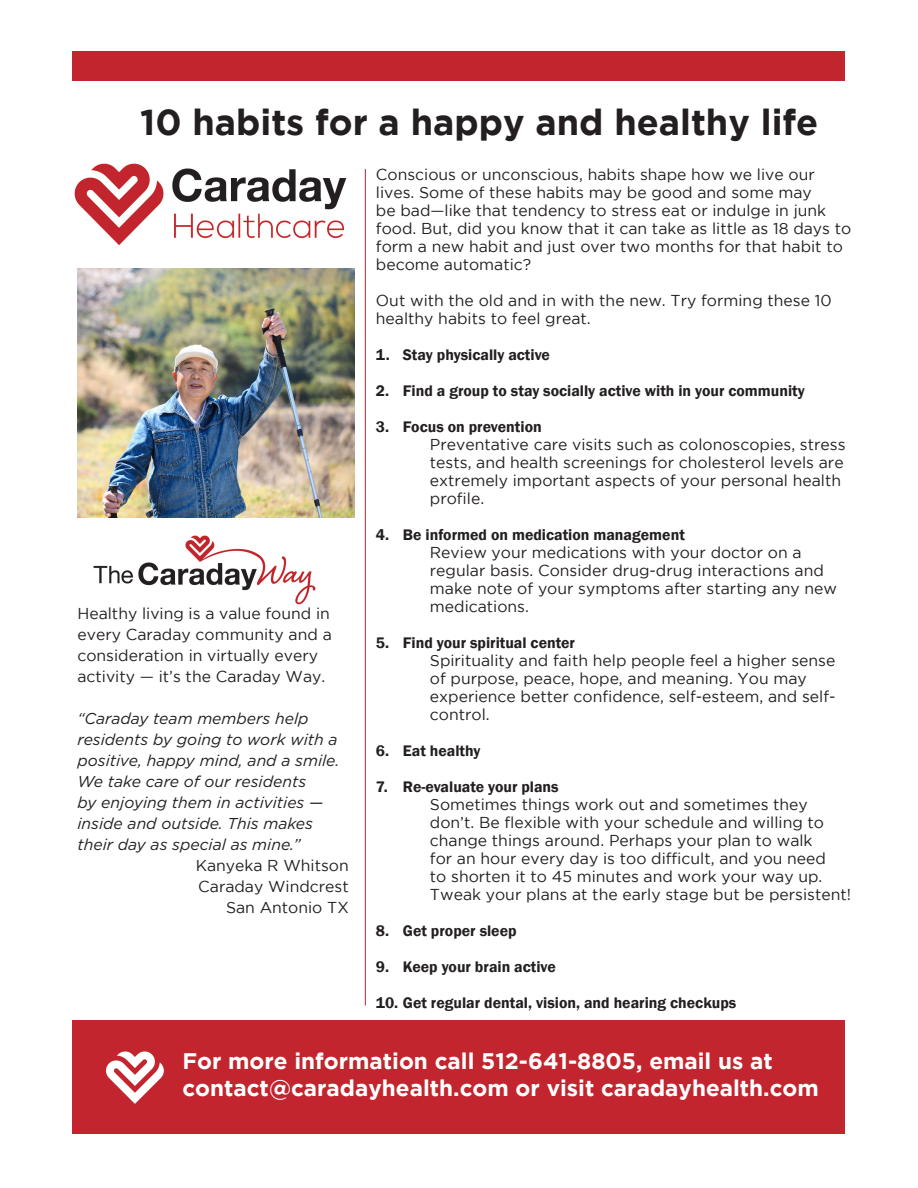
<style>
.page{position:relative;width:918px;height:1188px;background:#fff}
.page>*{position:absolute;margin:0;border:0;box-sizing:border-box;transform-origin:0 0}
.t1{font:700 36px "Gotham";color:#231f20}
.t2{font:700 22.5px/27px "Gotham";color:#fff}
.t3{font:15.75px/18px "Gotham";color:#231f20}
.t4{font:600 15.75px "Franklin Gothic";color:#231f20}
.t5{font:italic 15.75px/21px "Gotham";color:#231f20}
</style>
<div class="page">
<div style="left:73px;top:52px;width:772px;height:29px;background:#c2252d"></div>
<div style="left:73px;top:1021px;width:772px;height:113px;background:#c2252d"></div>
<svg style="left:106px;top:1052px;width:58px;height:52px"></svg>
<hr style="left:365px;top:169px;width:1px;height:836px;background:#c2252d">
<img style="left:74px;top:163px;width:273px;height:83px">
<img style="left:77px;top:268px;width:278px;height:250px">
<img style="left:93px;top:535px;width:223px;height:70px">
<p class="t1" style="left:140px;top:102px;width:680px">10 habits for a happy and healthy life</p>
<p class="t3" style="left:77px;top:603px;width:256px;line-height:21px">Healthy living is a value found in every Caraday community and a consideration in virtually every activity — it’s the Caraday Way.</p>
<p class="t5" style="left:77px;top:708px;width:264px">“Caraday team members help residents by going to work with a positive, happy mind, and a smile.<br>We take care of our residents<br>by enjoying them in activities — inside and outside. This makes their day as special as mine.”</p>
<p class="t3" style="left:196px;top:855px;width:155px;line-height:21px">Kanyeka R Whitson<br>Caraday Windcrest</p>
<p class="t3" style="left:226px;top:898px;width:124px">San Antonio TX</p>
<p class="t3" style="left:376px;top:165px;width:477px">Conscious or unconscious, habits shape how we live our lives. Some of these habits may be good and some may<br>be bad—like that tendency to stress eat or indulge in junk food. But, did you know that it can take as little as 18 days to form a new habit and just over two months for that habit to become automatic?</p>
<p class="t3" style="left:376px;top:291px;width:457px">Out with the old and in with the new. Try forming these 10 healthy habits to feel great.</p>
<p class="t4" style="left:376px;top:345px;width:176px">1. Stay physically active</p>
<p class="t4" style="left:376px;top:381px;width:430px">2. Find a group to stay socially active with in your community</p>
<p class="t4" style="left:376px;top:417px;width:167px">3. Focus on prevention</p>
<p class="t3" style="left:430px;top:435px;width:417px">Preventative care visits such as colonoscopies, stress tests, and health screenings for cholesterol levels are extremely important aspects of your personal health profile.</p>
<p class="t4" style="left:376px;top:525px;width:310px">4. Be informed on medication management</p>
<p class="t3" style="left:430px;top:543px;width:409px">Review your medications with your doctor on a regular basis. Consider drug-drug interactions and make note of your symptoms after starting any new medications.</p>
<p class="t4" style="left:376px;top:633px;width:201px">5. Find your spiritual center</p>
<p class="t3" style="left:430px;top:651px;width:407px">Spirituality and faith help people feel a higher sense of purpose, peace, hope, and meaning. You may experience better confidence, self-esteem, and self&shy;control.</p>
<p class="t4" style="left:376px;top:741px;width:106px">6. Eat healthy</p>
<p class="t4" style="left:376px;top:777px;width:184px">7. Re-evaluate your plans</p>
<p class="t3" style="left:430px;top:795px;width:423px">Sometimes things work out and sometimes they don’t. Be flexible with your schedule and willing to change things around. Perhaps your plan to walk<br>for an hour every day is too difficult, and you need<br>to shorten it to 45 minutes and work your way up.<br>Tweak your plans at the early stage but be persistent!</p>
<p class="t4" style="left:376px;top:921px;width:142px">8. Get proper sleep</p>
<p class="t4" style="left:376px;top:957px;width:182px">9. Keep your brain active</p>
<p class="t4" style="left:376px;top:993px;width:362px">10. Get regular dental, vision, and hearing checkups</p>
<p class="t2" style="left:182px;top:1047px;width:638px">For more information call 512-641-8805, email us at contact@caradayhealth.com or visit caradayhealth.com</p>
</div>
